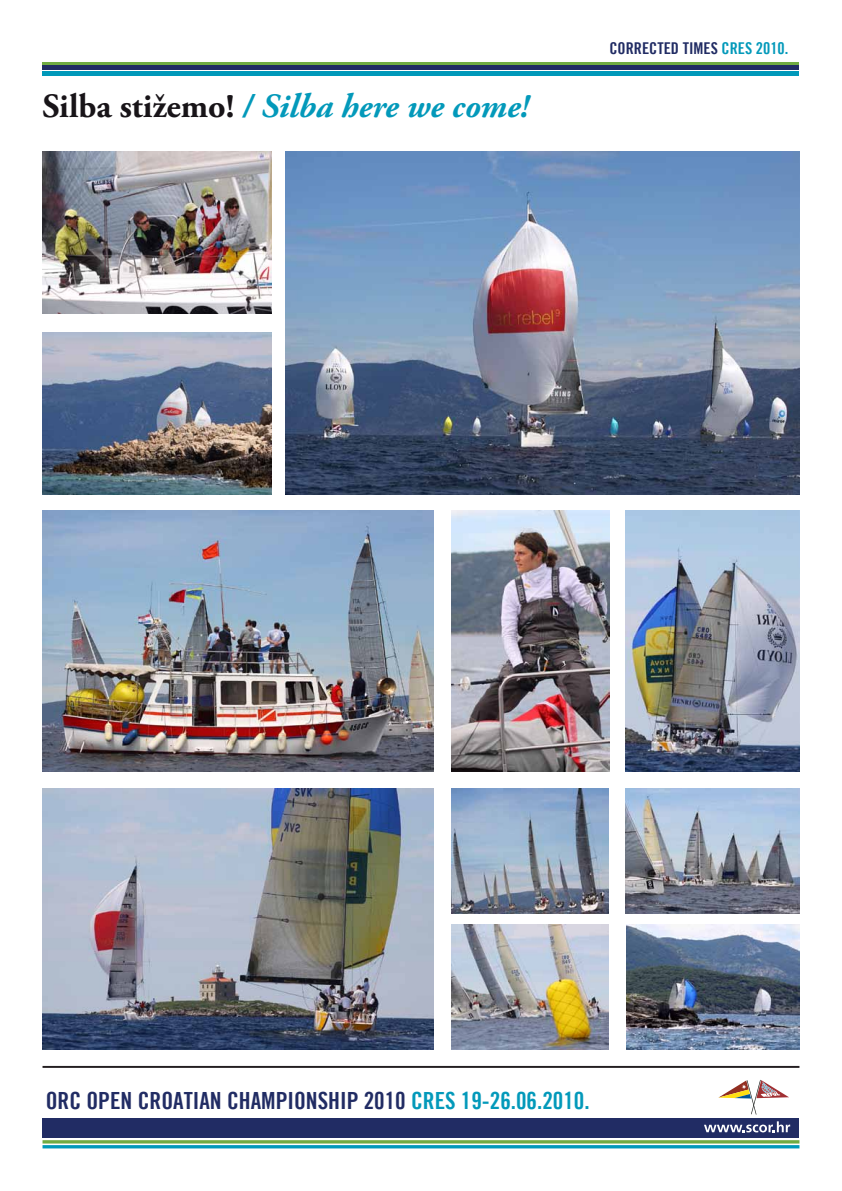
<style>
.page{position:relative;width:842px;height:1191px;background:#fff}
.page>*{position:absolute;margin:0;border:0;box-sizing:border-box;transform-origin:0 0}
.t1{font:italic 700 34px "Adobe Garamond Pro";color:#0399ba}
.t2{font:23.7px "Trade Gothic PF Bold Cond Twenty";color:#212c64}
.t3{font:16.3px "Trade Gothic PF Bold Cond Twenty";color:#212c64}
.s1{font-style:normal;color:#181418}
.s2{color:#0399ba}
</style>
<div class="page">
<div style="left:43px;top:71px;width:756px;height:5px;background:#0099ba"></div>
<hr style="left:43px;top:62px;width:756px;height:2px;background:#70ab42">
<div style="left:43px;top:65px;width:756px;height:5px;background:#212c64"></div>
<div style="left:43px;top:1117px;width:756px;height:20px;background:#212c64"></div>
<svg style="left:704px;top:1121px;width:86px;height:11px"></svg>
<hr style="left:43px;top:1140px;width:756px;height:3px;background:#70ab42">
<hr style="left:43px;top:1145px;width:756px;height:3px;background:#0099ba">
<svg style="left:718px;top:1079px;width:71px;height:35px"></svg>
<hr style="left:43px;top:1066px;width:756px;height:1px;background:#241f21">
<img style="left:285px;top:152px;width:514px;height:342px">
<img style="left:43px;top:152px;width:228px;height:162px">
<img style="left:43px;top:332px;width:228px;height:162px">
<img style="left:452px;top:510px;width:157px;height:261px">
<img style="left:43px;top:510px;width:391px;height:261px">
<img style="left:626px;top:510px;width:173px;height:261px">
<img style="left:43px;top:788px;width:391px;height:261px">
<img style="left:452px;top:788px;width:156px;height:125px">
<img style="left:626px;top:788px;width:173px;height:125px">
<img style="left:626px;top:924px;width:173px;height:125px">
<img style="left:452px;top:924px;width:156px;height:125px">
<h1 class="t1" style="left:43px;top:87px;width:488px"><span class="s1">Silba stižemo!</span> / Silba here we come!</h1>
<p class="t3" style="left:609px;top:39px;width:181px">CORRECTED TIMES <span class="s2">CRES 2010.</span></p>
<p class="t2" style="left:46px;top:1086px;width:545px">ORC OPEN CROATIAN CHAMPIONSHIP 2010 <span class="s2">CRES 19-26.06.2010.</span></p>
</div>
